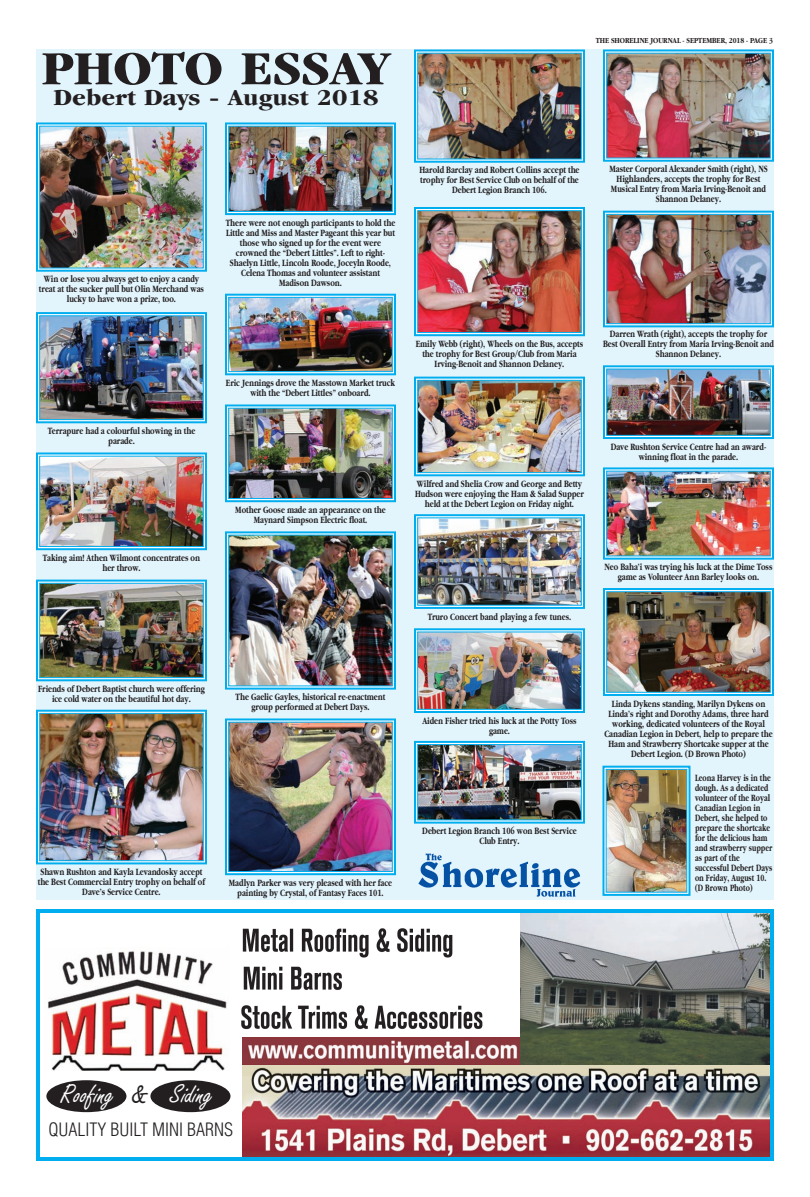
<style>
.page{position:relative;width:810px;height:1197px;background:#fff}
.page>*{position:absolute;margin:0;border:0;box-sizing:border-box;transform-origin:0 0}
.t1{font:700 condensed 49px "Garamond";color:#231f20;scale:1.31 1}
.t2{font:27px "Freestyle Script";color:#fff}
.t3{font:700 condensed 23.6px "Garamond";color:#231f20;scale:1.31 1}
.t4{font:300 condensed 18px "Helvetica";color:#231f20}
.t5{font:700 10px/10px "Garamond";color:#231f20;text-align:center;scale:.75 1}
.t6{font:700 10px/10px "Garamond";color:#231f20;scale:.7 1}
.t7{font:700 8px "Garamond";color:#231f20;scale:.85 1}
.s1{color:#231f20}
</style>
<div class="page">
<div style="left:36px;top:50px;width:738px;height:850px;background:#e2f4fc"></div>
<img style="left:608px;top:771px;width:77px;height:120px">
<div style="left:602px;top:766px;width:88px;height:130px;border:2px solid #00aeef"></div>
<div style="left:606px;top:769px;width:81px;height:124px;border:1px solid #00aeef"></div>
<img style="left:419px;top:853px;width:161px;height:44px">
<img style="left:608px;top:593px;width:161px;height:98px">
<div style="left:603px;top:588px;width:171px;height:108px;border:2px solid #00aeef"></div>
<div style="left:606px;top:591px;width:165px;height:102px;border:1px solid #00aeef"></div>
<img style="left:242px;top:1038px;width:278px;height:27px">
<div style="left:36px;top:909px;width:738px;height:252px;border:4px solid #00aeef"></div>
<img style="left:520px;top:913px;width:250px;height:152px">
<img style="left:242px;top:1065px;width:528px;height:92px">
<img style="left:243px;top:966px;width:99px;height:24px">
<img style="left:241px;top:1005px;width:242px;height:25px">
<img style="left:242px;top:928px;width:211px;height:30px">
<img style="left:48px;top:951px;width:179px;height:120px">
<div style="left:150px;top:1080px;width:80px;height:32px;background:#231f20;border-radius:50%"></div>
<div style="left:46px;top:1080px;width:80px;height:32px;background:#231f20;border-radius:50%"></div>
<img style="left:230px;top:128px;width:161px;height:82px">
<div style="left:225px;top:122px;width:171px;height:93px;border:2px solid #00aeef"></div>
<div style="left:228px;top:126px;width:165px;height:86px;border:1px solid #00aeef"></div>
<img style="left:230px;top:299px;width:161px;height:71px">
<div style="left:225px;top:294px;width:171px;height:81px;border:2px solid #00aeef"></div>
<div style="left:228px;top:297px;width:165px;height:75px;border:1px solid #00aeef"></div>
<img style="left:230px;top:410px;width:161px;height:87px">
<div style="left:225px;top:405px;width:171px;height:97px;border:2px solid #00aeef"></div>
<div style="left:228px;top:408px;width:165px;height:91px;border:1px solid #00aeef"></div>
<img style="left:419px;top:634px;width:161px;height:74px">
<div style="left:414px;top:628px;width:171px;height:85px;border:2px solid #00aeef"></div>
<div style="left:417px;top:632px;width:165px;height:78px;border:1px solid #00aeef"></div>
<img style="left:41px;top:128px;width:161px;height:138px">
<div style="left:36px;top:122px;width:171px;height:150px;border:2px solid #00aeef"></div>
<div style="left:39px;top:126px;width:165px;height:142px;border:1px solid #00aeef"></div>
<img style="left:419px;top:382px;width:161px;height:89px">
<div style="left:414px;top:377px;width:171px;height:99px;border:2px solid #00aeef"></div>
<div style="left:417px;top:380px;width:165px;height:93px;border:1px solid #00aeef"></div>
<img style="left:41px;top:317px;width:161px;height:101px">
<div style="left:36px;top:312px;width:171px;height:111px;border:2px solid #00aeef"></div>
<div style="left:39px;top:315px;width:165px;height:105px;border:1px solid #00aeef"></div>
<img style="left:419px;top:520px;width:161px;height:84px">
<div style="left:414px;top:514px;width:171px;height:95px;border:2px solid #00aeef"></div>
<div style="left:417px;top:518px;width:165px;height:88px;border:1px solid #00aeef"></div>
<img style="left:230px;top:537px;width:161px;height:147px">
<div style="left:225px;top:531px;width:171px;height:159px;border:2px solid #00aeef"></div>
<div style="left:228px;top:535px;width:165px;height:151px;border:1px solid #00aeef"></div>
<img style="left:41px;top:458px;width:161px;height:87px">
<div style="left:36px;top:452px;width:171px;height:98px;border:2px solid #00aeef"></div>
<div style="left:39px;top:456px;width:165px;height:91px;border:1px solid #00aeef"></div>
<img style="left:608px;top:55px;width:161px;height:101px">
<div style="left:603px;top:50px;width:171px;height:112px;border:2px solid #00aeef"></div>
<div style="left:606px;top:53px;width:165px;height:105px;border:1px solid #00aeef"></div>
<img style="left:608px;top:216px;width:161px;height:106px">
<div style="left:603px;top:211px;width:171px;height:116px;border:2px solid #00aeef"></div>
<div style="left:606px;top:214px;width:165px;height:110px;border:1px solid #00aeef"></div>
<img style="left:608px;top:371px;width:161px;height:63px">
<div style="left:603px;top:365px;width:171px;height:74px;border:2px solid #00aeef"></div>
<div style="left:606px;top:369px;width:165px;height:67px;border:1px solid #00aeef"></div>
<img style="left:608px;top:473px;width:161px;height:81px">
<div style="left:603px;top:467px;width:171px;height:93px;border:2px solid #00aeef"></div>
<div style="left:606px;top:471px;width:165px;height:85px;border:1px solid #00aeef"></div>
<img style="left:230px;top:724px;width:161px;height:146px">
<div style="left:225px;top:718px;width:171px;height:157px;border:2px solid #00aeef"></div>
<div style="left:228px;top:722px;width:165px;height:150px;border:1px solid #00aeef"></div>
<img style="left:419px;top:746px;width:161px;height:72px">
<div style="left:414px;top:741px;width:171px;height:83px;border:2px solid #00aeef"></div>
<div style="left:417px;top:744px;width:165px;height:76px;border:1px solid #00aeef"></div>
<img style="left:419px;top:55px;width:161px;height:102px">
<div style="left:414px;top:50px;width:171px;height:113px;border:2px solid #00aeef"></div>
<div style="left:417px;top:53px;width:165px;height:106px;border:1px solid #00aeef"></div>
<img style="left:41px;top:585px;width:161px;height:91px">
<div style="left:36px;top:580px;width:171px;height:101px;border:2px solid #00aeef"></div>
<div style="left:39px;top:583px;width:165px;height:95px;border:1px solid #00aeef"></div>
<img style="left:41px;top:715px;width:161px;height:144px">
<div style="left:36px;top:710px;width:171px;height:154px;border:2px solid #00aeef"></div>
<div style="left:39px;top:713px;width:165px;height:148px;border:1px solid #00aeef"></div>
<img style="left:419px;top:212px;width:161px;height:119px">
<div style="left:414px;top:207px;width:171px;height:129px;border:2px solid #00aeef"></div>
<div style="left:417px;top:210px;width:165px;height:123px;border:1px solid #00aeef"></div>
<h1 class="t1" style="left:42px;top:50px;width:267px">PHOTO ESSAY</h1>
<h3 class="t3" style="left:53px;top:89px;width:250px">Debert Days - August 2018</h3>
<p class="t7" style="left:596px;top:37px;width:210px">THE SHORELINE JOURNAL - SEPTEMBER, 2018 - PAGE 3</p>
<p class="t5" style="left:39px;top:275px;width:222px">Win or lose you always get to enjoy a candy treat at the sucker pull but Olin Merchand was lucky to have won a prize, too.</p>
<p class="t5" style="left:48px;top:427px;width:198px">Terrapure had a colourful showing in the parade.</p>
<p class="t5" style="left:43px;top:553px;width:211px">Taking aim! Athen Wilmont concentrates on her throw.</p>
<p class="t5" style="left:226px;top:218px;width:227px">There were not enough participants to hold the Little and Miss and Master Pageant this year but those who signed up for the event were crowned the “Debert Littles”. Left to right-Shaelyn Little, Lincoln Roode, Joceyln Roode, Celena Thomas and volunteer assistant Madison Dawson.</p>
<p class="t5" style="left:226px;top:379px;width:227px">Eric Jennings drove the Masstown Market truck with the “Debert Littles” onboard.</p>
<p class="t5" style="left:235px;top:505px;width:202px">Mother Goose made an appearance on the<br>Maynard Simpson Electric float.</p>
<p class="t5" style="left:419px;top:166px;width:215px">Harold Barclay and Robert Collins accept the trophy for Best Service Club on behalf of the<br>Debert Legion Branch 106.</p>
<p class="t5" style="left:609px;top:164px;width:213px">Master Corporal Alexander Smith (right), NS Highlanders, accepts the trophy for Best Musical Entry from Maria Irving-Benoit and Shannon Delaney.</p>
<p class="t5" style="left:416px;top:339px;width:225px">Emily Webb (right), Wheels on the Bus, accepts the trophy for Best Group/Club from Maria<br>Irving-Benoit and Shannon Delaney.</p>
<p class="t5" style="left:603px;top:330px;width:229px">Darren Wrath (right), accepts the trophy for<br>Best Overall Entry from Maria Irving-Benoit and<br>Shannon Delaney.</p>
<p class="t5" style="left:415px;top:480px;width:227px">Wilfred and Shelia Crow and George and Betty<br>Hudson were enjoying the Ham &amp; Salad Supper held at the Debert Legion on Friday night.</p>
<p class="t5" style="left:611px;top:442px;width:209px">Dave Rushton Service Centre had an award&shy;winning float in the parade.</p>
<p class="t5" style="left:428px;top:612px;width:193px">Truro Concert band playing a few tunes.</p>
<p class="t5" style="left:604px;top:563px;width:226px">Neo Baha’i was trying his luck at the Dime Toss game as Volunteer Ann Barley looks on.</p>
<p class="t5" style="left:38px;top:685px;width:224px">Friends of Debert Baptist church were offering ice cold water on the beautiful hot day.</p>
<p class="t5" style="left:236px;top:693px;width:201px">The Gaelic Gayles, historical re-enactment group performed at Debert Days.</p>
<p class="t5" style="left:38px;top:868px;width:225px">Shawn Rushton and Kayla Levandosky accept the Best Commercial Entry trophy on behalf of<br>Dave’s Service Centre.</p>
<p class="t5" style="left:229px;top:878px;width:219px">Madlyn Parker was very pleased with her face painting by Crystal, of Fantasy Faces 101.</p>
<p class="t5" style="left:422px;top:716px;width:207px">Aiden Fisher tried his luck at the Potty Toss game.</p>
<p class="t5" style="left:422px;top:827px;width:207px">Debert Legion Branch 106 won Best Service<br>Club Entry.</p>
<p class="t5" style="left:604px;top:699px;width:226px">Linda Dykens standing, Marilyn Dykens on Linda’s right and Dorothy Adams, three hard working, dedicated volunteers of the Royal Canadian Legion in Debert, help to prepare the Ham and Strawberry Shortcake supper at the Debert Legion. (D Brown Photo)</p>
<p class="t6" style="left:695px;top:773px;width:112px">Leona Harvey is in the dough. As a dedicated volunteer of the Royal<br>Canadian Legion in<br>Debert, she helped to prepare the shortcake for the delicious ham and strawberry supper as part of the successful Debert Days on Friday, August 10. (D Brown Photo)</p>
<h2 class="t2" style="left:61px;top:1085px;width:153px">Roofing <span class="s1">&amp;</span> Siding</h2>
<h3 class="t4" style="left:48px;top:1122px;width:186px">QUALITY BUILT MINI BARNS</h3>
</div>
